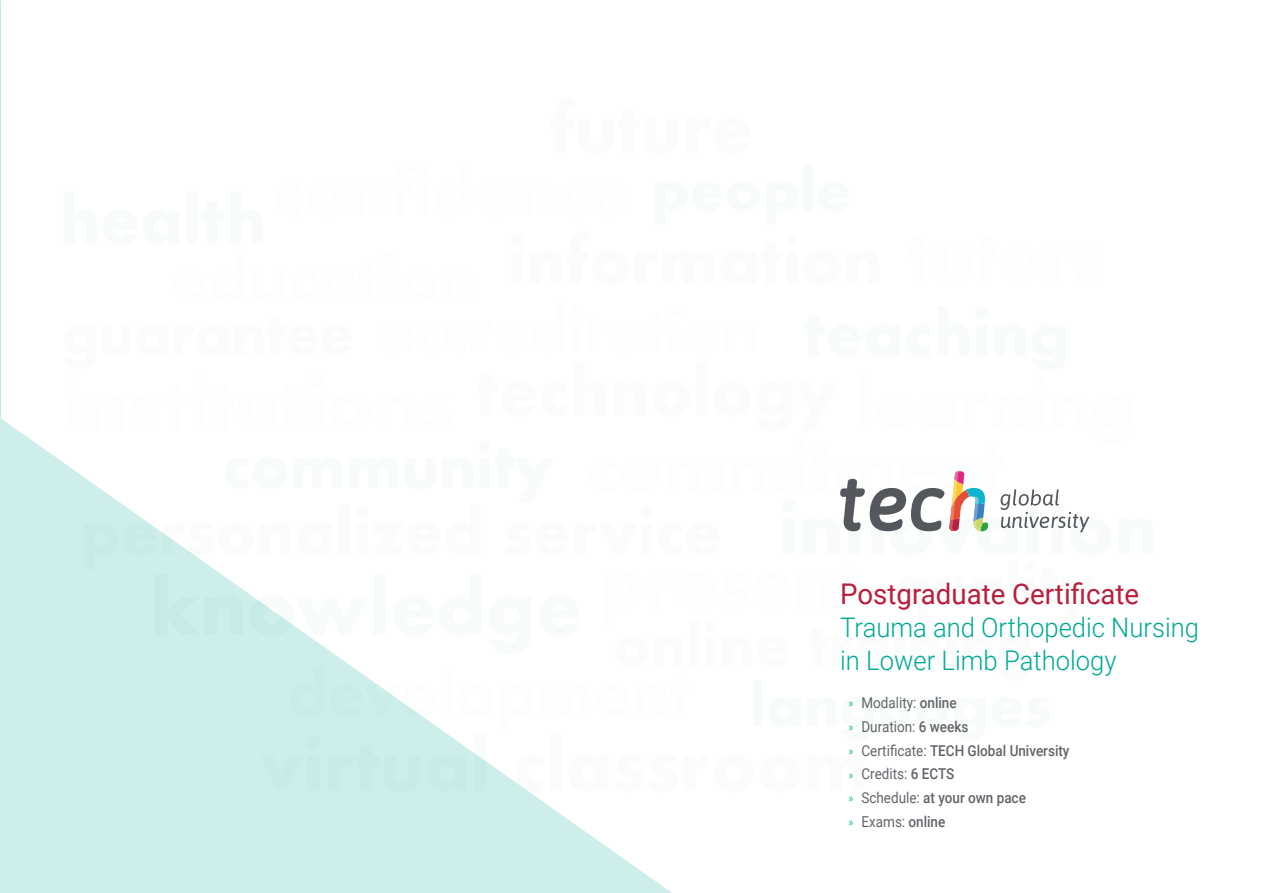
<style>
.page{position:relative;width:1263px;height:893px;background:#fff}
.page>*{position:absolute;margin:0;border:0;box-sizing:border-box;transform-origin:0 0}
.t1{font:28.5px "Roboto";color:#ba1e3c}
.t2{font:300 27px/33px "Roboto";color:#00a996;scale:.95 1}
.t3{font:500 15px/23.7px "Roboto";color:#61646a;scale:.9 1}
.s1{font-family:"Myriad Pro";font-weight:400;font-size:12px;color:#00a996}
.s2{font-weight:400}
</style>
<div class="page">
<svg style="left:0;top:418px;width:672px;height:475px;fill:#cdeeea"></svg>
<svg style="left:64px;top:418px;width:1026px;height:374px"></svg>
<h1 class="t1" style="left:840px;top:574px;width:301px">Postgraduate Certificate</h1>
<h2 class="t2" style="left:840px;top:610px;width:379px">Trauma and Orthopedic Nursing in Lower Limb Pathology</h2>
<p class="t3" style="left:849px;top:690px;width:247px"><span class="s1">»</span> <span class="s2">Modality:</span> online<br><span class="s1">»</span> <span class="s2">Duration:</span> 6 weeks<br><span class="s1">»</span> <span class="s2">Certificate:</span> TECH Global University <span class="s1">»</span> <span class="s2">Credits:</span> 6 ECTS<br><span class="s1">»</span> <span class="s2">Schedule:</span> at your own pace<br><span class="s1">»</span> <span class="s2">Exams:</span> online</p>
</div>
